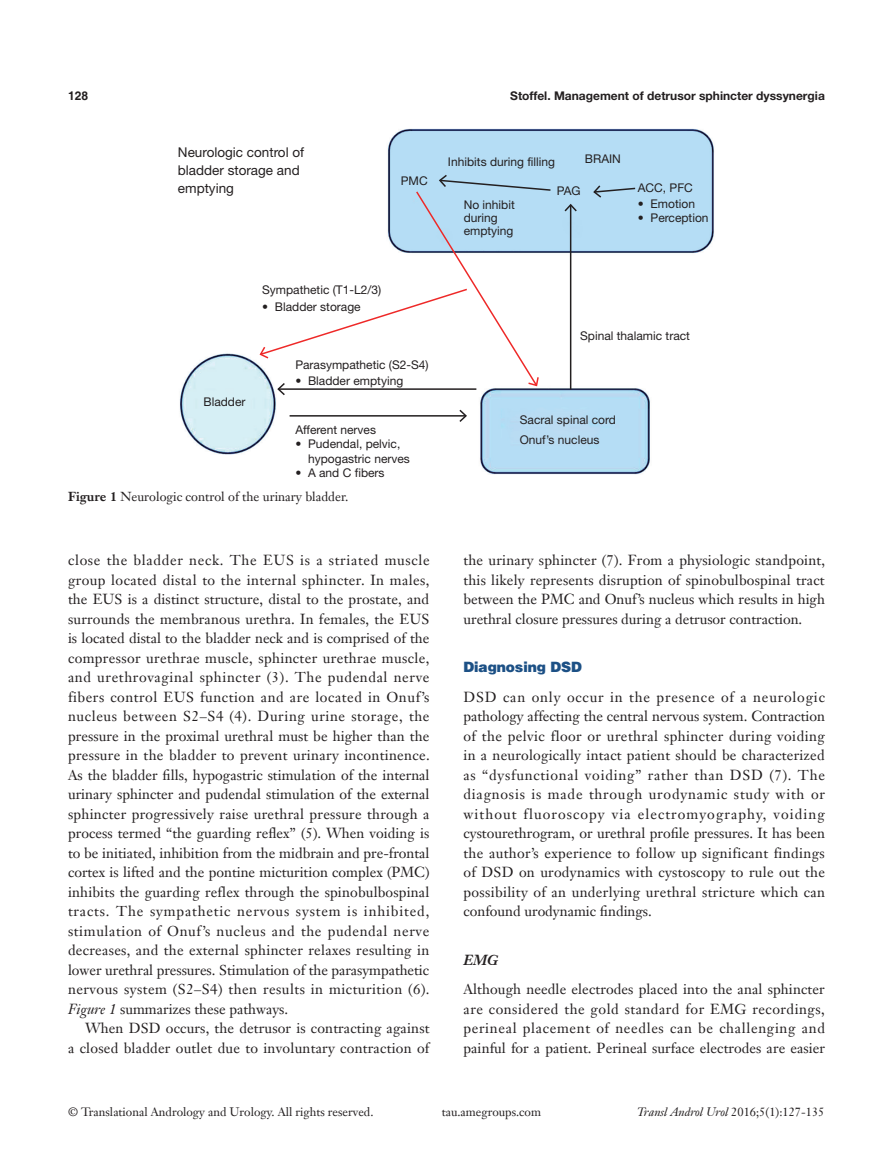
<style>
.page{position:relative;width:893px;height:1170px;background:#fff}
.page>*{position:absolute;margin:0;border:0;box-sizing:border-box;transform-origin:0 0}
.t1{font:14.25px/19.5px "Janson Text LT";letter-spacing:.005em;color:#231f20;text-align:justify}
.t2{font:900 14.25px "Helvetica";color:#1c5085}
.t3{font:italic 700 14.25px "Janson Text LT";color:#231f20}
.t4{font:13.5px/17.7px "Helvetica Neue LT Pro";color:#231f20}
.t5{font:12.75px "Janson Text LT";color:#231f20}
.t6{font:12px/12.9px "Helvetica Neue LT Pro";color:#231f20}
.t7{font:12px "Janson Text LT";color:#231f20}
.t8{font:700 12px "Helvetica Neue LT Pro";color:#231f20}
.t9{font:700 12px "Helvetica";color:#231f20}
.s1{font-weight:700}
.s2{font-style:italic}
</style>
<div class="page">
<img style="left:180px;top:128px;width:534px;height:347px">
<hr style="left:570px;top:205px;width:1px;height:184px;background:#231f20">
<svg style="left:563px;top:203px;width:15px;height:10px"></svg>
<svg style="left:592px;top:184px;width:45px;height:15px"></svg>
<svg style="left:258px;top:173px;width:294px;height:224px"></svg>
<hr style="left:290px;top:415px;width:176px;height:1px;background:#231f20">
<svg style="left:458px;top:408px;width:10px;height:15px"></svg>
<p class="t9" style="left:68px;top:88px;width:22px">128</p>
<p class="t8" style="left:510px;top:88px;width:316px">Stoffel. Management of detrusor sphincter dyssynergia</p>
<p class="t4" style="left:178px;top:143px;width:128px">Neurologic control of bladder storage and emptying</p>
<p class="t6" style="left:448px;top:155px;width:109px">Inhibits during filling</p>
<p class="t6" style="left:464px;top:198px;width:53px">No inhibit during emptying</p>
<p class="t6" style="left:585px;top:152px;width:37px">BRAIN</p>
<p class="t6" style="left:401px;top:174px;width:28px">PMC</p>
<p class="t6" style="left:557px;top:184px;width:25px">PAG</p>
<p class="t6" style="left:638px;top:181px;width:57px">ACC, PFC</p>
<p class="t6" style="left:638px;top:197px;width:59px">• Emotion</p>
<p class="t6" style="left:638px;top:211px;width:72px">• Perception</p>
<p class="t6" style="left:262px;top:283px;width:121px">Sympathetic (T1-L2/3)</p>
<p class="t6" style="left:262px;top:299px;width:100px">• Bladder storage</p>
<p class="t6" style="left:203px;top:395px;width:43px">Bladder</p>
<p class="t6" style="left:295px;top:358px;width:135px">Parasympathetic (S2-S4)</p>
<p class="t6" style="left:295px;top:374px;width:109px">• Bladder emptying</p>
<p class="t6" style="left:295px;top:423px;width:82px">Afferent nerves</p>
<p class="t6" style="left:308px;top:436px;width:103px;line-height:14.4px;text-indent:-13px">• Pudendal, pelvic, hypogastric nerves</p>
<p class="t6" style="left:295px;top:466px;width:91px">• A and C fibers</p>
<p class="t5" style="left:68px;top:488px;width:282px"><span class="s1">Figure 1</span> Neurologic control of the urinary bladder.</p>
<p class="t1" style="left:68px;top:550px;width:363px">close the bladder neck. The EUS is a striated muscle group located distal to the internal sphincter. In males, the EUS is a distinct structure, distal to the prostate, and surrounds the membranous urethra. In females, the EUS is located distal to the bladder neck and is comprised of the compressor urethrae muscle, sphincter urethrae muscle, and urethrovaginal sphincter (3). The pudendal nerve fibers control EUS function and are located in Onuf’s nucleus between S2–S4 (4). During urine storage, the pressure in the proximal urethral must be higher than the pressure in the bladder to prevent urinary incontinence.<br>As the bladder fills, hypogastric stimulation of the internal urinary sphincter and pudendal stimulation of the external sphincter progressively raise urethral pressure through a process termed “the guarding reflex” (5). When voiding is to be initiated, inhibition from the midbrain and pre-frontal cortex is lifted and the pontine micturition complex (PMC) inhibits the guarding reflex through the spinobulbospinal tracts. The sympathetic nervous system is inhibited, stimulation of Onuf’s nucleus and the pudendal nerve decreases, and the external sphincter relaxes resulting in lower urethral pressures. Stimulation of the parasympathetic nervous system (S2–S4) then results in micturition (6).<br><span class="s2">Figure 1</span> summarizes these pathways.</p>
<p class="t1" style="left:68px;top:1018px;width:363px;text-align:right">When DSD occurs, the detrusor is contracting against<br>a closed bladder outlet due to involuntary contraction of</p>
<p class="t6" style="left:580px;top:329px;width:111px">Spinal thalamic tract</p>
<p class="t6" style="left:520px;top:410px;width:98px;line-height:19.4px">Sacral spinal cord<br>Onuf’s nucleus</p>
<p class="t1" style="left:463px;top:550px;width:363px">the urinary sphincter (7). From a physiologic standpoint, this likely represents disruption of spinobulbospinal tract between the PMC and Onuf’s nucleus which results in high urethral closure pressures during a detrusor contraction.</p>
<p class="t2" style="left:463px;top:658px;width:120px">Diagnosing DSD</p>
<p class="t1" style="left:463px;top:686px;width:363px">DSD can only occur in the presence of a neurologic pathology affecting the central nervous system. Contraction of the pelvic floor or urethral sphincter during voiding in a neurologically intact patient should be characterized as “dysfunctional voiding” rather than DSD (7). The diagnosis is made through urodynamic study with or without fluoroscopy via electromyography, voiding cystourethrogram, or urethral profile pressures. It has been the author’s experience to follow up significant findings of DSD on urodynamics with cystoscopy to rule out the possibility of an underlying urethral stricture which can confound urodynamic findings.</p>
<p class="t3" style="left:463px;top:950px;width:36px">EMG</p>
<p class="t1" style="left:463px;top:979px;width:363px">Although needle electrodes placed into the anal sphincter are considered the gold standard for EMG recordings, perineal placement of needles can be challenging and painful for a patient. Perineal surface electrodes are easier</p>
<p class="t7" style="left:68px;top:1104px;width:307px">© Translational Andrology and Urology. All rights reserved.</p>
<p class="t7" style="left:442px;top:1104px;width:101px">tau.amegroups.com</p>
<p class="t7" style="left:637px;top:1104px;width:189px"><span class="s2">Transl Androl Urol</span> 2016;5(1):127-135</p>
</div>
